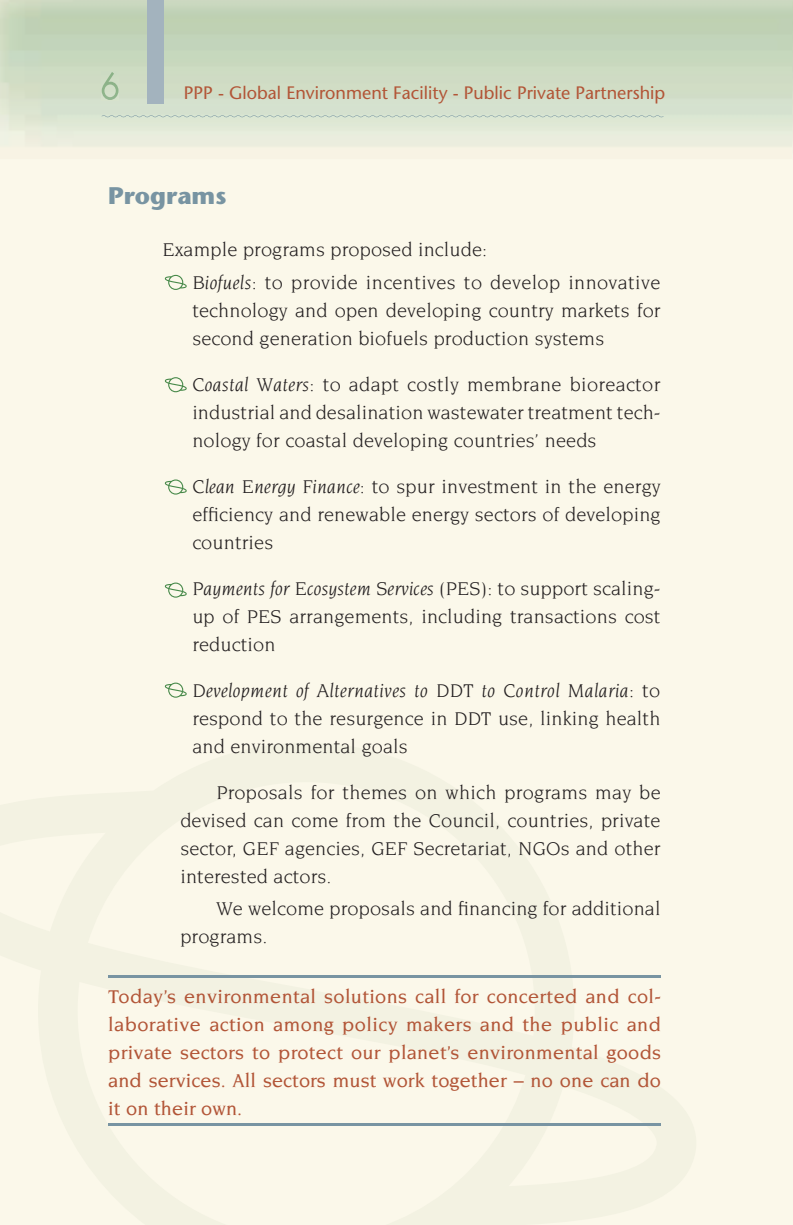
<style>
.page{position:relative;width:793px;height:1225px;background:#fff}
.page>*{position:absolute;margin:0;border:0;box-sizing:border-box;transform-origin:0 0}
.t1{font:700 24px "Stone Sans";color:#7894a2}
.t2{font:20px/28px "Novarese";letter-spacing:.005em;color:#231f20;text-align:justify}
.t3{font:500 20px/28px "Novarese";letter-spacing:.005em;color:#b25537;text-align:justify}
.t4{font:18px "Stone Sans";color:#b25537}
.s1{font-style:italic}
</style>
<div class="page">
<div style="left:0;top:0;width:792px;height:1224px;background:#fbf8ea"></div>
<hr style="left:792px;top:0;width:1px;height:1224px;background:#fbf8ea">
<svg style="left:165px;top:275px;width:22px;height:15px"></svg>
<svg style="left:165px;top:377px;width:22px;height:15px"></svg>
<svg style="left:165px;top:479px;width:22px;height:15px"></svg>
<svg style="left:165px;top:582px;width:22px;height:15px"></svg>
<svg style="left:165px;top:682px;width:22px;height:15px"></svg>
<img style="left:118px;top:72px;width:1px;height:28px">
<img style="left:102px;top:72px;width:16px;height:28px">
<div style="left:147px;top:0;width:16px;height:103px;background:#a3b3be"></div>
<svg style="left:102px;top:115px;width:561px;height:2px"></svg>
<hr style="left:108px;top:975px;width:553px;height:2px;background:#7894a2">
<hr style="left:108px;top:1123px;width:553px;height:2px;background:#7894a2">
<p class="t4" style="left:184px;top:86px;width:483px">PPP - Global Environment Facility - Public Private Partnership</p>
<p class="t1" style="left:108px;top:187px;width:120px">Programs</p>
<p class="t2" style="left:192px;top:235px;width:469px;line-height:32.4px;text-indent:-30px">Example programs proposed include:<br><span class="s1">Biofuels</span>: to provide incentives to develop innovative</p>
<p class="t2" style="left:192px;top:297px;width:469px">technology and open developing country markets for second generation biofuels production systems</p>
<p class="t2" style="left:192px;top:371px;width:469px"><span class="s1">Coastal Waters</span>: to adapt costly membrane bioreactor industrial and desalination wastewater treatment tech&shy;nology for coastal developing countries’ needs</p>
<p class="t2" style="left:192px;top:473px;width:470px"><span class="s1">Clean Energy Finance</span>: to spur investment in the energy efficiency and renewable energy sectors of developing countries</p>
<p class="t2" style="left:192px;top:575px;width:470px"><span class="s1">Payments for Ecosystem Services (PES)</span>: to support scaling&shy;up of PES arrangements, including transactions cost reduction</p>
<p class="t2" style="left:192px;top:677px;width:469px"><span class="s1">Development of Alternatives to DDT to Control Malaria</span>: to respond to the resurgence in DDT use, linking health and environmental goals</p>
<p class="t2" style="left:180px;top:779px;width:482px;text-indent:36px">Proposals for themes on which programs may be devised can come from the Council, countries, private sector, GEF agencies, GEF Secretariat, NGOs and other interested actors.</p>
<p class="t2" style="left:180px;top:896px;width:481px;text-indent:36px">We welcome proposals and financing for additional programs.</p>
<p class="t3" style="left:108px;top:983px;width:554px">Today’s environmental solutions call for concerted and col&shy;laborative action among policy makers and the public and private sectors to protect our planet’s environmental goods and services. All sectors must work together – no one can do it on their own.</p>
</div>
